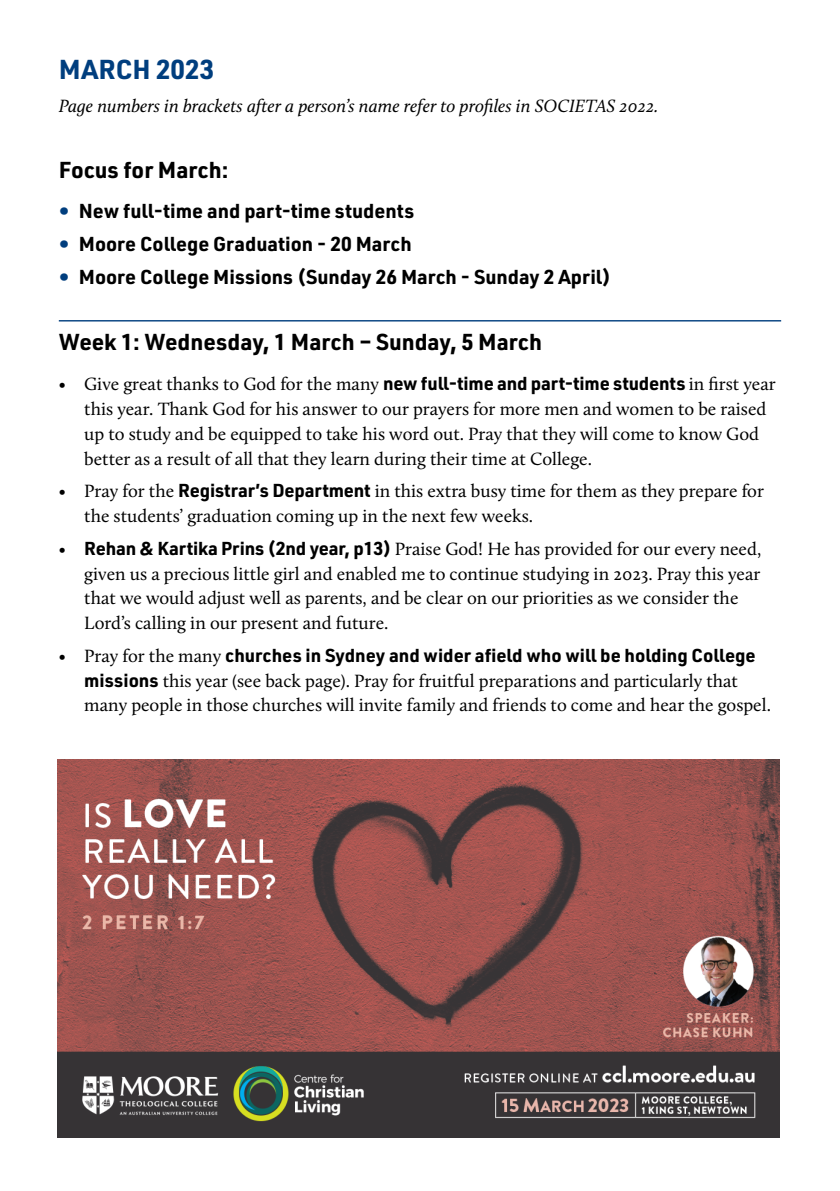
<style>
.page{position:relative;width:840px;height:1191px;background:#fff}
.page>*{position:absolute;margin:0;border:0;box-sizing:border-box;transform-origin:0 0}
.t1{font:700 26.8px "URWDIN";color:#003e7e}
.t2{font:700 22.6px "URWDIN";color:#000}
.t3{font:700 19.8px "URWDIN";color:#000}
.t4{font:18.4px/24.8px "Calluna";color:#000}
.t5{font:italic 18.4px "Calluna";color:#000}
.t6{font:700 18.4px "URWDIN";color:#000}
.s1{color:#003e7e}
.s2{font-family:"URWDIN";font-weight:700}
.s3{font-family:"Calluna";font-weight:400}
</style>
<div class="page">
<hr style="left:59px;top:320px;width:721px;height:1px;background:#003e7e">
<img style="left:57px;top:760px;width:722px;height:377px">
<h1 class="t1" style="left:59px;top:51px;width:157px">MARCH 2023</h1>
<p class="t5" style="left:59px;top:95px;width:601px">Page numbers in brackets after a person’s name refer to profiles in SOCIETAS 2022.</p>
<p class="t2" style="left:59px;top:154px;width:171px">Focus for March:</p>
<p class="t3" style="left:59px;top:198px;width:356px"><span class="s1">•</span> New full-time and part-time students</p>
<p class="t3" style="left:59px;top:230px;width:354px"><span class="s1">•</span> Moore College Graduation - 20 March</p>
<p class="t3" style="left:59px;top:263px;width:553px"><span class="s1">•</span> Moore College Missions (Sunday 26 March - Sunday 2 April)</p>
<p class="t2" style="left:59px;top:326px;width:484px">Week 1: Wednesday, 1 March – Sunday, 5 March</p>
<p class="t4" style="left:84px;top:371px;width:692px;text-indent:-25px">• Give great thanks to God for the many <span class="s2">new full-time and part-time students</span> in first year this year. Thank God for his answer to our prayers for more men and women to be raised up to study and be equipped to take his word out. Pray that they will come to know God better as a result of all that they learn during their time at College.</p>
<p class="t4" style="left:84px;top:478px;width:680px;text-indent:-25px">• Pray for the <span class="s2">Registrar’s Department</span> in this extra busy time for them as they prepare for the students’ graduation coming up in the next few weeks.</p>
<p class="t4" style="left:84px;top:536px;width:678px;text-indent:-25px">• <span class="s2">Rehan &amp; Kartika Prins (2nd year, p13)</span> Praise God! He has provided for our every need, given us a precious little girl and enabled me to continue studying in 2023. Pray this year that we would adjust well as parents, and be clear on our priorities as we consider the Lord’s calling in our present and future.</p>
<p class="t6" style="left:59px;top:642px;width:698px"><span class="s3">• Pray for the many</span> churches in Sydney and wider afield who will be holding College</p>
<p class="t4" style="left:84px;top:668px;width:687px"><span class="s2">missions</span> this year (see back page). Pray for fruitful preparations and particularly that many people in those churches will invite family and friends to come and hear the gospel.</p>
</div>
